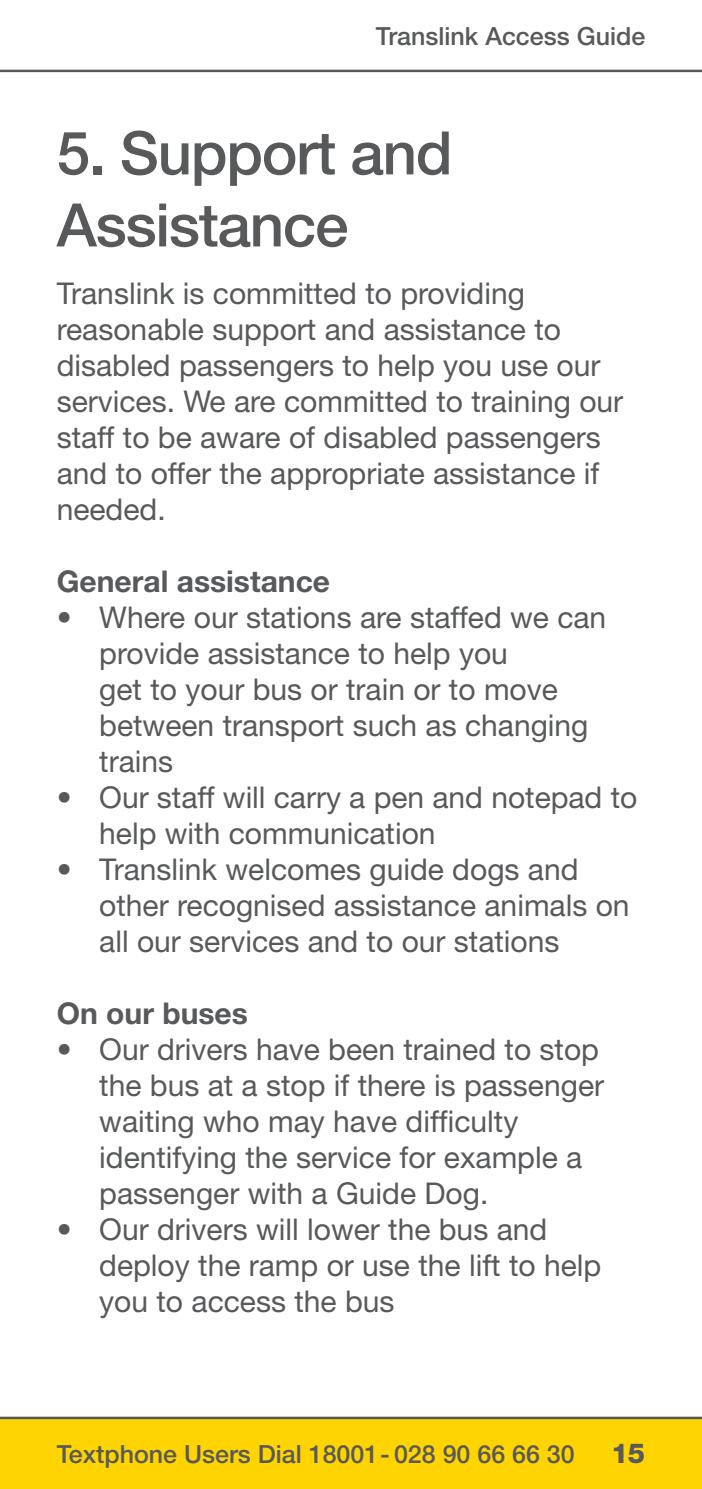
<style>
.page{position:relative;width:702px;height:1489px;background:#fff}
.page>*{position:absolute;margin:0;border:0;box-sizing:border-box;transform-origin:0 0}
.t1{font:500 60px/72px "Helvetica Neue LT";letter-spacing:-.02em;color:#58595b}
.t2{font:30px/36px "Helvetica Neue LT";color:#58595b}
.t3{font:700 30px "Helvetica Neue LT";color:#58595b}
.t4{font:800 27.5px "Helvetica Neue LT";color:#58595b}
.t5{font:500 25px "Helvetica Neue LT";color:#58595b}
</style>
<div class="page">
<div style="left:0;top:1417px;width:702px;height:71px;background:#ffd400"></div>
<hr style="left:0;top:1416px;width:702px;height:2px;background:#58595b">
<hr style="left:0;top:70px;width:702px;height:2px;background:#58595b">
<p class="t5" style="left:376px;top:21px;width:271px">Translink Access Guide</p>
<h1 class="t1" style="left:57px;top:116px;width:397px">5. Support and<br>Assistance</h1>
<p class="t2" style="left:57px;top:274px;width:568px">Translink is committed to providing reasonable support and assistance to disabled passengers to help you use our services. We are committed to training our staff to be aware of disabled passengers and to offer the appropriate assistance if needed.</p>
<p class="t3" style="left:57px;top:562px;width:275px">General assistance</p>
<p class="t2" style="left:99px;top:598px;width:508px;text-indent:-43px">• Where our stations are staffed we can provide assistance to help you<br>get to your bus or train or to move between transport such as changing trains</p>
<p class="t2" style="left:99px;top:778px;width:539px;text-indent:-43px">• Our staff will carry a pen and notepad to help with communication</p>
<p class="t2" style="left:99px;top:850px;width:532px;text-indent:-43px">• Translink welcomes guide dogs and other recognised assistance animals on all our services and to our stations</p>
<p class="t3" style="left:57px;top:994px;width:193px">On our buses</p>
<p class="t2" style="left:99px;top:1030px;width:506px;text-indent:-43px">• Our drivers have been trained to stop the bus at a stop if there is passenger waiting who may have difficulty identifying the service for example a passenger with a Guide Dog.</p>
<p class="t2" style="left:99px;top:1210px;width:503px;text-indent:-43px">• Our drivers will lower the bus and deploy the ramp or use the lift to help you to access the bus</p>
<p class="t5" style="left:57px;top:1439px;width:519px">Textphone Users Dial 18001 - 028 90 66 66 30</p>
<p class="t4" style="left:611px;top:1436px;width:36px">15</p>
</div>
